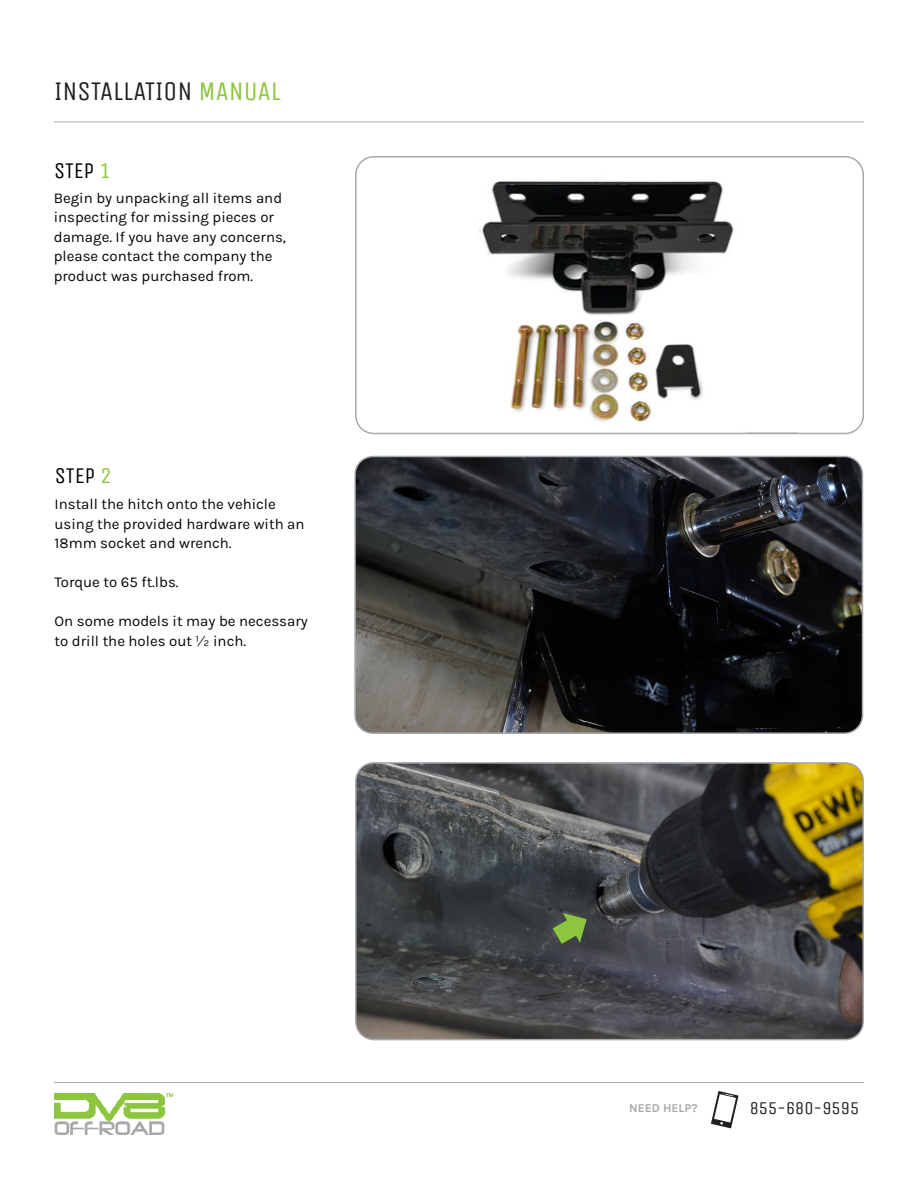
<style>
.page{position:relative;width:918px;height:1188px;background:#fff}
.page>*{position:absolute;margin:0;border:0;box-sizing:border-box;transform-origin:0 0}
.t1{font:27px "Unica One";color:#231f20}
.t2{font:22.5px "Unica One";color:#010101}
.t3{font:18px "Unica One";color:#231f20}
.t4{font:15px/19.5px "Karla";color:#040503}
.t5{font:700 12px "Karla";color:#a8a9ad}
.s1{color:#8bc63e}
</style>
<div class="page">
<hr style="left:54px;top:122px;width:810px;height:1px;background:#a8a9ad">
<img style="left:54px;top:1093px;width:119px;height:41px">
<hr style="left:54px;top:1082px;width:810px;height:1px;background:#a8a9ad">
<svg style="left:711px;top:1091px;width:28px;height:37px"></svg>
<img style="left:479px;top:181px;width:255px;height:241px">
<div style="left:355px;top:156px;width:509px;height:278px;border:2px solid #a8a9ad;border-radius:18px"></div>
<img style="left:357px;top:457px;width:505px;height:276px">
<div style="left:354px;top:456px;width:509px;height:278px;border:2px solid #a8a9ad;border-radius:18px"></div>
<img style="left:356px;top:765px;width:507px;height:275px">
<div style="left:355px;top:762px;width:509px;height:278px;border:2px solid #a8a9ad;border-radius:18px"></div>
<svg style="left:553px;top:913px;width:34px;height:31px"></svg>
<p class="t1" style="left:54px;top:76px;width:228px">INSTALLATION <span class="s1">MANUAL</span></p>
<p class="t2" style="left:54px;top:157px;width:58px">STEP <span class="s1">1</span></p>
<p class="t4" style="left:54px;top:187px;width:234px">Begin by unpacking all items and inspecting for missing pieces or damage. If you have any concerns, please contact the company the product was purchased from.</p>
<p class="t2" style="left:55px;top:462px;width:58px">STEP <span class="s1">2</span></p>
<p class="t4" style="left:55px;top:494px;width:252px">Install the hitch onto the vehicle using the provided hardware with an<br>18mm socket and wrench.</p>
<p class="t4" style="left:55px;top:572px;width:126px">Torque to 65 ft.lbs.</p>
<p class="t4" style="left:55px;top:611px;width:255px">On some models it may be necessary to drill the holes out ½ inch.</p>
<p class="t5" style="left:629px;top:1100px;width:70px">NEED HELP?</p>
<p class="t3" style="left:750px;top:1097px;width:111px">855-680-9595</p>
</div>
